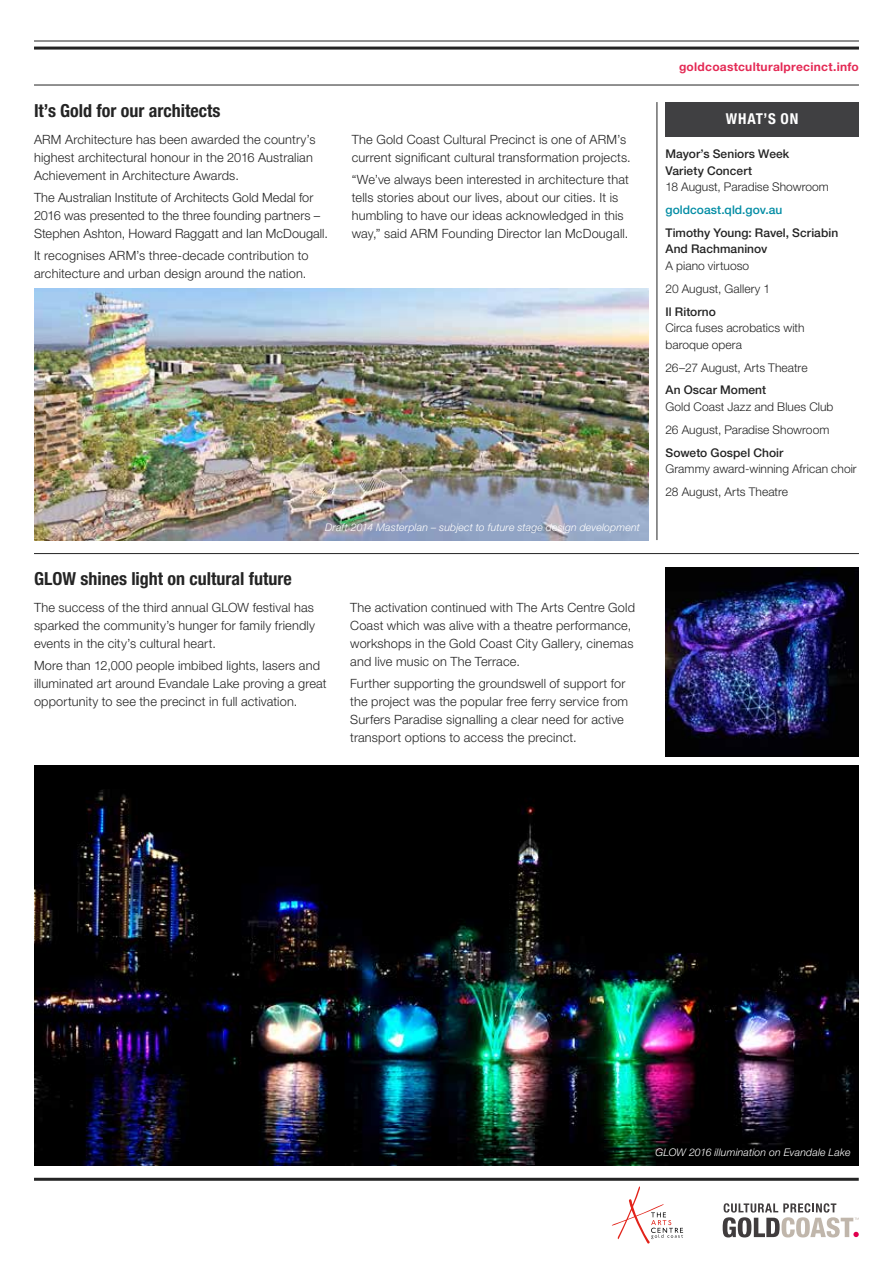
<style>
.page{position:relative;width:893px;height:1263px;background:#fff}
.page>*{position:absolute;margin:0;border:0;box-sizing:border-box;transform-origin:0 0}
.Article_Header{font:700 condensed 18px "Helvetica Neue LT Pro";color:#242424}
.WHITE_CAP_Headers{font:700 condensed 15px "Helvetica Neue LT Pro";letter-spacing:.05em;color:#fff}
.body{font:300 12.75px/18px "Helvetica Neue LT Pro";letter-spacing:.01em;color:#242424}
.Side_body{font:300 12px/16.5px "Helvetica Neue LT Pro";letter-spacing:.005em;color:#242424}
.Side_body-2{font:500 12px/16.5px "Helvetica Neue LT Pro";letter-spacing:.005em;color:#242424}
.body-2{font:700 12px "Helvetica Neue LT Pro";letter-spacing:.025em;color:#e42a55}
.Side_body-3{font:500 12px "Helvetica Neue LT Pro";letter-spacing:.005em;color:#008ca4}
.Photo_caption{font:italic 300 10.5px "Helvetica Neue LT Pro";letter-spacing:.015em;color:#fff}
.s1{font-weight:300}
.s2{font-weight:500}
</style>
<div class="page">
<hr style="left:34px;top:1178px;width:825px;height:3px;background:#242424">
<svg style="left:723px;top:1203px;width:136px;height:34px"></svg>
<svg style="left:612px;top:1186px;width:71px;height:57px"></svg>
<hr style="left:657px;top:102px;width:1px;height:438px;background:#242424">
<div style="left:665px;top:102px;width:194px;height:34px;background:#404042"></div>
<img style="left:34px;top:288px;width:614px;height:252px">
<img style="left:34px;top:765px;width:825px;height:400px">
<img style="left:665px;top:567px;width:194px;height:189px">
<hr style="left:34px;top:553px;width:825px;height:1px;background:#242424">
<hr style="left:34px;top:41px;width:825px;height:1px;background:#242424">
<hr style="left:34px;top:47px;width:825px;height:3px;background:#242424">
<hr style="left:34px;top:85px;width:825px;height:1px;background:#242424">
<h2 class="Article_Header" style="left:34px;top:100px;width:188px">It’s Gold for our architects</h2>
<p class="body" style="left:34px;top:130px;width:283px">ARM Architecture has been awarded the country’s highest architectural honour in the 2016 Australian<br>Achievement in Architecture Awards.</p>
<p class="body" style="left:34px;top:188px;width:295px">The Australian Institute of Architects Gold Medal for<br>2016 was presented to the three founding partners –<br>Stephen Ashton, Howard Raggatt and Ian McDougall.</p>
<p class="body" style="left:34px;top:246px;width:276px">It recognises ARM’s three-decade contribution to architecture and urban design around the nation.</p>
<p class="body" style="left:352px;top:130px;width:280px">The Gold Coast Cultural Precinct is one of ARM’s current significant cultural transformation projects.</p>
<p class="body" style="left:352px;top:170px;width:278px">“We’ve always been interested in architecture that tells stories about our lives, about our cities. It is humbling to have our ideas acknowledged in this way,” said ARM Founding Director Ian McDougall.</p>
<p class="Photo_caption" style="left:325px;top:521px;width:316px">Draft 2014 Masterplan – subject to future stage design development</p>
<h2 class="Article_Header" style="left:34px;top:568px;width:259px">GLOW shines light on cultural future</h2>
<p class="body" style="left:34px;top:598px;width:282px;text-align:justify">The success of the third annual GLOW festival has sparked the community’s hunger for family friendly events in the city’s cultural heart.</p>
<p class="body" style="left:34px;top:656px;width:294px">More than 12,000 people imbibed lights, lasers and illuminated art around Evandale Lake proving a great opportunity to see the precinct in full activation.</p>
<p class="body" style="left:350px;top:598px;width:286px">The activation continued with The Arts Centre Gold Coast which was alive with a theatre performance, workshops in the Gold Coast City Gallery, cinemas and live music on The Terrace.</p>
<p class="body" style="left:350px;top:674px;width:279px">Further supporting the groundswell of support for the project was the popular free ferry service from Surfers Paradise signalling a clear need for active transport options to access the precinct.</p>
<p class="body-2" style="left:679px;top:59px;width:181px">goldcoastculturalprecinct.info</p>
<p class="WHITE_CAP_Headers" style="left:726px;top:110px;width:74px">WHAT’S ON</p>
<p class="Side_body-2" style="left:665px;top:145px;width:165px">Mayor’s Seniors Week<br>Variety Concert<br><span class="s1">18 August, Paradise Showroom</span></p>
<p class="Side_body-3" style="left:665px;top:203px;width:118px">goldcoast.qld.gov.au</p>
<p class="Side_body-2" style="left:665px;top:224px;width:174px">Timothy Young: Ravel, Scriabin<br>And Rachmaninov<br><span class="s1">A piano virtuoso</span></p>
<p class="Side_body" style="left:665px;top:280px;width:106px">20 August, Gallery 1</p>
<p class="Side_body" style="left:665px;top:303px;width:141px"><span class="s2">Il Ritorno<br></span>Circa fuses acrobatics with baroque opera</p>
<p class="Side_body" style="left:665px;top:359px;width:144px">26–27 August, Arts Theatre</p>
<p class="Side_body" style="left:665px;top:382px;width:169px"><span class="s2">An Oscar Moment<br></span>Gold Coast Jazz and Blues Club</p>
<p class="Side_body" style="left:665px;top:421px;width:165px">26 August, Paradise Showroom</p>
<p class="Side_body" style="left:665px;top:444px;width:193px"><span class="s2">Soweto Gospel Choir<br></span>Grammy award-winning African choir</p>
<p class="Side_body" style="left:665px;top:483px;width:124px">28 August, Arts Theatre</p>
<p class="Photo_caption" style="left:655px;top:1146px;width:196px">GLOW 2016 illumination on Evandale Lake</p>
</div>
